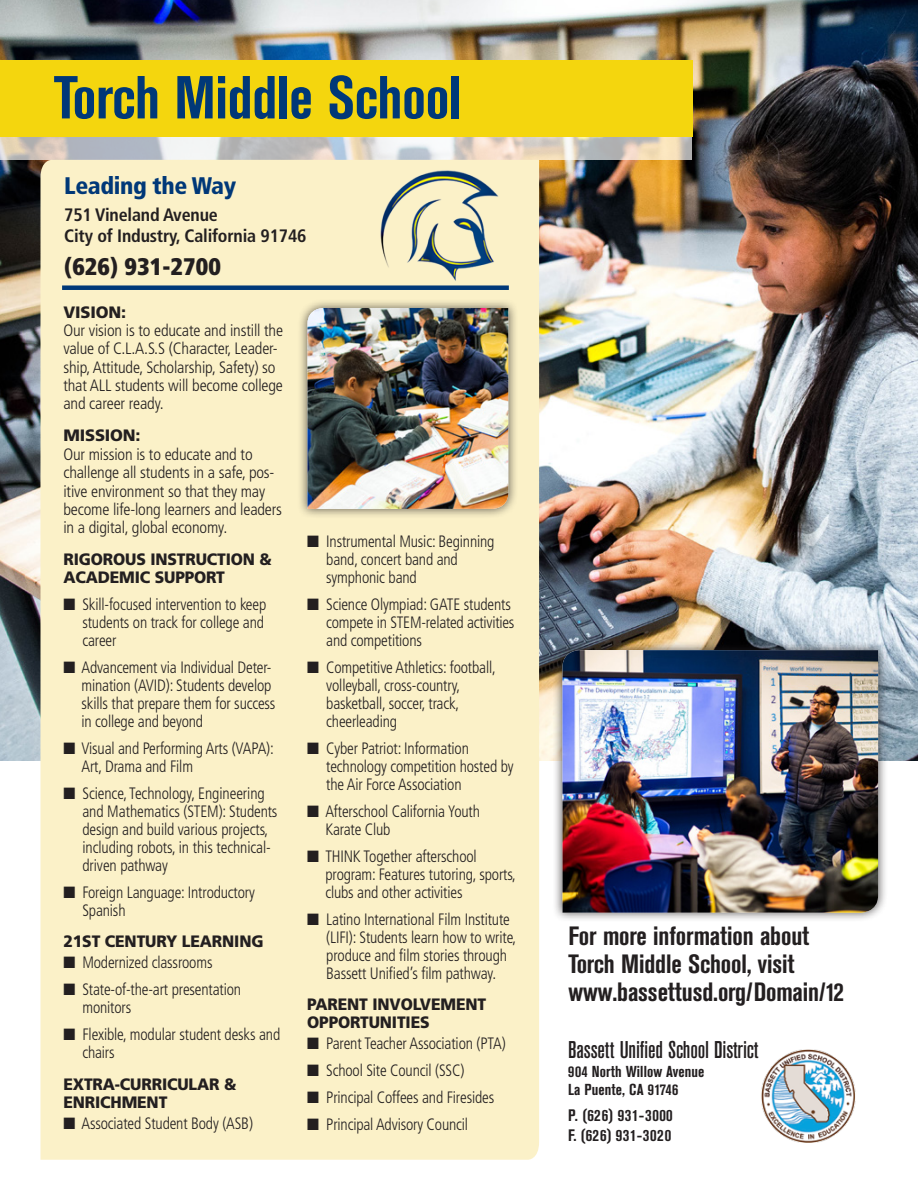
<style>
.page{position:relative;width:918px;height:1188px;background:#fff}
.page>*{position:absolute;margin:0;border:0;box-sizing:border-box;transform-origin:0 0}
.t1{font:700 condensed 60px "Akzidenz Grotesk BE";letter-spacing:-.005em;color:#003878}
.t2{font:700 condensed 26.25px/27.8px "Akzidenz Grotesk BE";letter-spacing:-.005em;color:#231f20}
.t3{font:500 condensed 24px "Akzidenz Grotesk BE";letter-spacing:-.005em;color:#231f20}
.t4{font:900 condensed 24px "Frutiger";letter-spacing:-.015em;color:#003878}
.t5{font:900 condensed 24px "Frutiger";letter-spacing:.005em;color:#231f20}
.t6{font:700 condensed 18px/21px "Frutiger";letter-spacing:-.01em;color:#231f20}
.t7{font:300 condensed 16.5px/18px "Frutiger";letter-spacing:-.01em;color:#231f20;scale:.95 1}
.t8{font:300 condensed 16.5px/18.5px "Frutiger";letter-spacing:-.01em;color:#231f20}
.t9{font:900 16.5px/18px "Frutiger";letter-spacing:-.01em;color:#231f20;scale:.95 1}
.t10{font:700 condensed 16.5px/19.8px "Akzidenz Grotesk BE";letter-spacing:.04em;color:#231f20}
.t11{font:900 16.5px "Frutiger";letter-spacing:-.01em;color:#231f20}
.t12{font:700 condensed 15.75px/17.5px "Akzidenz Grotesk BE";letter-spacing:.005em;color:#231f20}
</style>
<div class="page">
<img style="left:0;top:0;width:918px;height:760px">
<svg style="left:0;top:137px;width:692px;height:23px;background:#d1cdc8"></svg>
<div style="left:40px;top:160px;width:499px;height:1000px;background:#fbf1c8"></div>
<div style="left:553px;top:640px;width:335px;height:282px;background:#231f20;opacity:.75"></div>
<img style="left:562px;top:650px;width:316px;height:263px">
<img style="left:761px;top:1049px;width:95px;height:94px">
<div style="left:62px;top:285px;width:447px;height:5px;background:#003878"></div>
<div style="left:0;top:60px;width:692px;height:77px;background:#f4d60e"></div>
<div style="left:297px;top:298px;width:221px;height:221px;background:#231f20;opacity:.75"></div>
<img style="left:308px;top:308px;width:200px;height:201px">
<img style="left:365px;top:149px;width:153px;height:152px">
<h1 class="t1" style="left:54px;top:63px;width:409px">Torch Middle School</h1>
<h3 class="t4" style="left:64px;top:171px;width:173px">Leading the Way</h3>
<p class="t6" style="left:64px;top:205px;width:244px">751 Vineland Avenue<br>City of Industry, California 91746</p>
<h3 class="t5" style="left:64px;top:252px;width:158px">(626) 931-2700</h3>
<p class="t11" style="left:63px;top:302px;width:64px">VISION:</p>
<p class="t8" style="left:63px;top:321px;width:221px">Our vision is to educate and instill the value of C.L.A.S.S (Character, Leader&shy;ship, Attitude, Scholarship, Safety) so that ALL students will become college and career ready.</p>
<p class="t11" style="left:63px;top:426px;width:79px">MISSION:</p>
<p class="t8" style="left:63px;top:445px;width:220px">Our mission is to educate and to challenge all students in a safe, pos&shy;itive environment so that they may become life-long learners and leaders in a digital, global economy.</p>
<p class="t9" style="left:63px;top:550px;width:221px">RIGOROUS INSTRUCTION &amp;<br>ACADEMIC SUPPORT</p>
<p class="t7" style="left:82px;top:595px;width:195px;text-indent:-19px">■ Skill-focused intervention to keep students on track for college and career</p>
<p class="t7" style="left:82px;top:658px;width:206px;text-indent:-18px">■ Advancement via Individual Deter&shy;mination (AVID): Students develop skills that prepare them for success in college and beyond</p>
<p class="t7" style="left:82px;top:739px;width:204px;text-indent:-18px">■ Visual and Performing Arts (VAPA):<br>Art, Drama and Film</p>
<p class="t7" style="left:82px;top:784px;width:207px;text-indent:-19px">■ Science, Technology, Engineering and Mathematics (STEM): Students design and build various projects, including robots, in this technical&shy;driven pathway</p>
<p class="t7" style="left:82px;top:883px;width:183px;text-indent:-19px">■ Foreign Language: Introductory<br>Spanish</p>
<p class="t9" style="left:63px;top:932px;width:212px">21ST CENTURY LEARNING</p>
<p class="t7" style="left:63px;top:954px;width:158px">■ Modernized classrooms</p>
<p class="t7" style="left:82px;top:981px;width:169px;text-indent:-19px">■ State-of-the-art presentation monitors</p>
<p class="t7" style="left:82px;top:1026px;width:210px;text-indent:-19px">■ Flexible, modular student desks and chairs</p>
<p class="t9" style="left:63px;top:1075px;width:183px">EXTRA-CURRICULAR &amp;<br>ENRICHMENT</p>
<p class="t7" style="left:63px;top:1114px;width:201px">■ Associated Student Body (ASB)</p>
<p class="t7" style="left:326px;top:532px;width:179px;text-indent:-19px">■ Instrumental Music: Beginning band, concert band and symphonic band</p>
<p class="t7" style="left:326px;top:595px;width:200px;text-indent:-19px">■ Science Olympiad: GATE students compete in STEM-related activities and competitions</p>
<p class="t7" style="left:326px;top:658px;width:180px;text-indent:-19px">■ Competitive Athletics: football, volleyball, cross-country, basketball, soccer, track, cheerleading</p>
<p class="t7" style="left:326px;top:739px;width:199px;text-indent:-19px">■ Cyber Patriot: Information technology competition hosted by the Air Force Association</p>
<p class="t7" style="left:325px;top:802px;width:164px;text-indent:-18px">■ Afterschool California Youth<br>Karate Club</p>
<p class="t7" style="left:325px;top:847px;width:202px;text-indent:-18px">■ THINK Together afterschool program: Features tutoring, sports, clubs and other activities</p>
<p class="t7" style="left:326px;top:910px;width:202px;text-indent:-19px">■ Latino International Film Institute (LIFI): Students learn how to write, produce and film stories through Bassett Unified’s film pathway.</p>
<p class="t9" style="left:307px;top:995px;width:190px">PARENT INVOLVEMENT<br>OPPORTUNITIES</p>
<p class="t7" style="left:307px;top:1035px;width:211px">■ Parent Teacher Association (PTA)</p>
<p class="t7" style="left:307px;top:1062px;width:167px">■ School Site Council (SSC)</p>
<p class="t7" style="left:307px;top:1089px;width:198px">■ Principal Coffees and Firesides</p>
<p class="t7" style="left:307px;top:1116px;width:171px">■ Principal Advisory Council</p>
<h2 class="t2" style="left:569px;top:923px;width:277px">For more information about<br>Torch Middle School, visit www.bassettusd.org/Domain/12</h2>
<h3 class="t3" style="left:568px;top:1036px;width:192px">Bassett Unified School District</h3>
<p class="t12" style="left:568px;top:1063px;width:138px">904 North Willow Avenue<br>La Puente, CA 91746</p>
<p class="t10" style="left:568px;top:1106px;width:106px">P. (626) 931-3000<br>F. (626) 931-3020</p>
</div>
